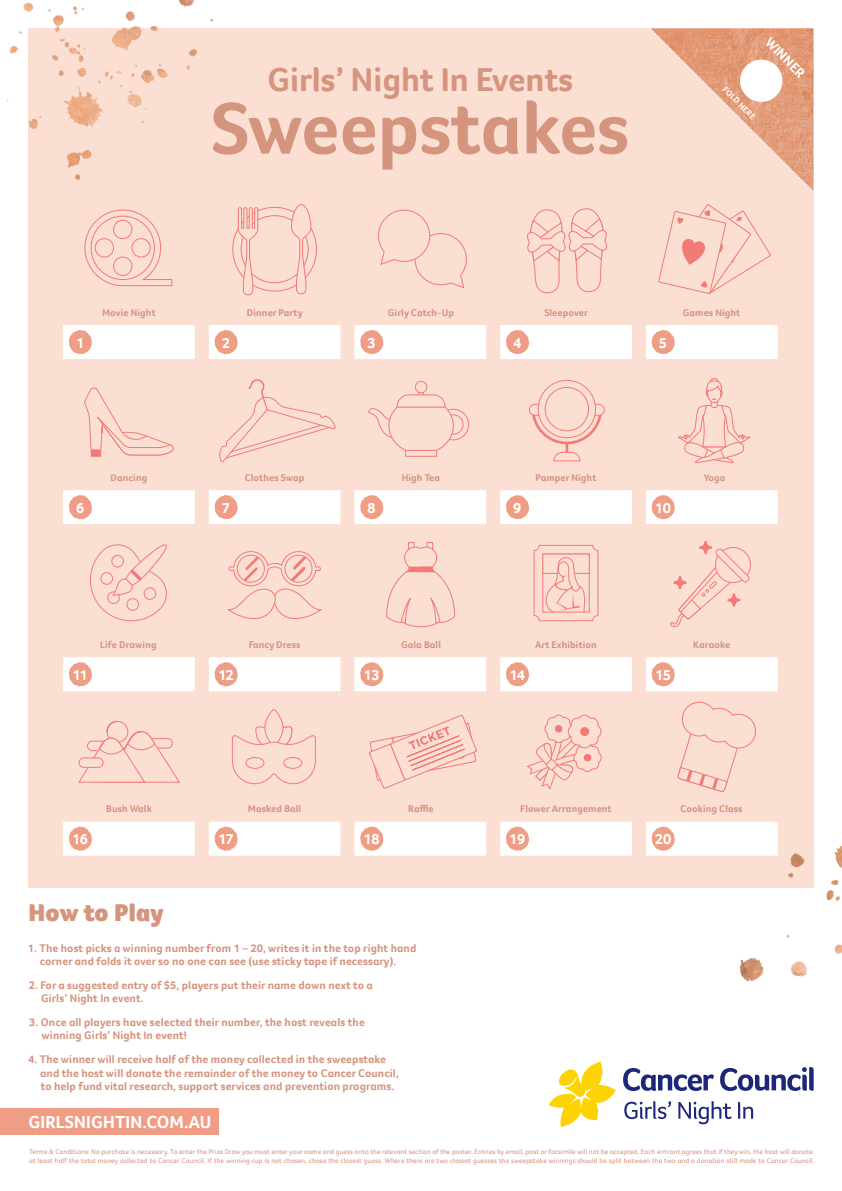
<style>
.page{position:relative;width:842px;height:1191px;background:#fff}
.page>*{position:absolute;margin:0;border:0;box-sizing:border-box;transform-origin:0 0}
.t1{font:700 74.6px "Foco CC";letter-spacing:-.005em;color:#d5947e}
.t2{font:700 34px "Foco CC";color:#d5947e}
.t3{font:900 25px "Foco CC";color:#d5947e}
.t4{font:700 17.9px "Foco CC";letter-spacing:.01em;color:#fff}
.t5{font:700 15px "Foco CC";letter-spacing:-.035em;color:#fff}
.t6{font:700 13.7px "Foco CC";color:#fff}
.t7{font:700 11.3px/13.6px "Foco CC";letter-spacing:.01em;color:#d5947e}
.t8{font:700 10px "Foco CC";letter-spacing:.01em;color:#d5947e}
.t9{font:700 8.5px "Foco CC";color:#fff}
.t10{font:7.1px/8.5px "Foco CC";letter-spacing:.005em;color:#d5947e}
</style>
<div class="page">
<div style="left:28px;top:28px;width:786px;height:859px;background:#fbdfd2"></div>
<svg style="left:650px;top:28px;width:164px;height:164px"></svg>
<svg style="left:219px;top:379px;width:117px;height:84px"></svg>
<svg style="left:368px;top:381px;width:101px;height:76px"></svg>
<svg style="left:549px;top:1061px;width:67px;height:65px"></svg>
<svg style="left:623px;top:1068px;width:52px;height:23px"></svg>
<svg style="left:624px;top:1101px;width:47px;height:18px"></svg>
<svg style="left:678px;top:1117px;width:53px;height:7px"></svg>
<div style="left:740px;top:60px;width:42px;height:42px;background:#fff;border-radius:50%"></div>
<img style="left:6px;top:0;width:208px;height:180px">
<img style="left:675px;top:846px;width:167px;height:271px">
<div style="left:0;top:1108px;width:218px;height:27px;background:#ef9d84"></div>
<svg style="left:63px;top:325px;width:132px;height:34px;background:#fdf5f3"></svg>
<svg style="left:646px;top:325px;width:132px;height:34px;background:#fdf5f3"></svg>
<svg style="left:209px;top:325px;width:131px;height:34px;background:#fdf5f3"></svg>
<svg style="left:354px;top:325px;width:132px;height:34px;background:#fdf5f2"></svg>
<svg style="left:500px;top:325px;width:132px;height:34px;background:#fdf5f3"></svg>
<svg style="left:658px;top:204px;width:113px;height:90px"></svg>
<svg style="left:63px;top:490px;width:132px;height:34px;background:#fdf5f2"></svg>
<svg style="left:646px;top:490px;width:132px;height:34px;background:#fdf5f2"></svg>
<svg style="left:209px;top:490px;width:131px;height:34px;background:#fdf5f2"></svg>
<svg style="left:354px;top:490px;width:132px;height:34px;background:#fdf5f2"></svg>
<svg style="left:500px;top:490px;width:132px;height:34px;background:#fdf5f2"></svg>
<svg style="left:63px;top:657px;width:132px;height:34px;background:#fdf5f2"></svg>
<svg style="left:646px;top:657px;width:132px;height:34px;background:#fdf5f2"></svg>
<svg style="left:209px;top:657px;width:131px;height:34px;background:#fdf5f2"></svg>
<svg style="left:354px;top:657px;width:132px;height:34px;background:#fdf5f2"></svg>
<svg style="left:500px;top:657px;width:132px;height:34px;background:#fdf5f2"></svg>
<svg style="left:63px;top:821px;width:132px;height:34px;background:#fdf4f2"></svg>
<svg style="left:646px;top:821px;width:132px;height:34px;background:#fdf4f2"></svg>
<svg style="left:209px;top:821px;width:131px;height:34px;background:#fdf4f2"></svg>
<svg style="left:354px;top:821px;width:132px;height:34px;background:#fdf4f2"></svg>
<svg style="left:500px;top:821px;width:132px;height:34px;background:#fdf4f2"></svg>
<svg style="left:84px;top:209px;width:89px;height:78px"></svg>
<div style="left:91px;top:216px;width:64px;height:64px;border:1px solid #f37a76;border-radius:50%"></div>
<div style="left:113px;top:220px;width:19px;height:19px;border:1px solid #f37a76;border-radius:50%"></div>
<div style="left:131px;top:238px;width:20px;height:19px;border:1px solid #f37a76;border-radius:50%"></div>
<div style="left:95px;top:238px;width:19px;height:19px;border:1px solid #f37a76;border-radius:50%"></div>
<div style="left:113px;top:256px;width:19px;height:20px;border:1px solid #f37a76;border-radius:50%"></div>
<svg style="left:290px;top:204px;width:22px;height:91px"></svg>
<svg style="left:237px;top:207px;width:22px;height:89px"></svg>
<svg style="left:527px;top:208px;width:81px;height:85px"></svg>
<svg style="left:538px;top:380px;width:58px;height:58px"></svg>
<div style="left:545px;top:387px;width:43px;height:44px;background:#fbdfd2;border-radius:50%"></div>
<div style="left:545px;top:387px;width:44px;height:44px;border:1px solid #f37a76;border-radius:50%"></div>
<svg style="left:529px;top:403px;width:76px;height:59px"></svg>
<svg style="left:84px;top:387px;width:90px;height:70px"></svg>
<svg style="left:227px;top:551px;width:95px;height:68px"></svg>
<div style="left:408px;top:542px;width:7px;height:9px;background:#fbdfd2;border:1px solid #f37a76"></div>
<svg style="left:427px;top:542px;width:6px;height:4px"></svg>
<svg style="left:386px;top:546px;width:69px;height:81px"></svg>
<svg style="left:90px;top:544px;width:77px;height:78px"></svg>
<svg style="left:78px;top:720px;width:102px;height:63px"></svg>
<div style="left:79px;top:757px;width:25px;height:11px;background:#fbdfd2;border:1px solid #f37a76;border-radius:5px"></div>
<svg style="left:369px;top:714px;width:108px;height:75px"></svg>
<svg style="left:526px;top:714px;width:76px;height:76px"></svg>
<svg style="left:677px;top:701px;width:79px;height:91px"></svg>
<svg style="left:378px;top:209px;width:89px;height:80px"></svg>
<svg style="left:670px;top:541px;width:81px;height:87px"></svg>
<svg style="left:231px;top:709px;width:85px;height:75px"></svg>
<div style="left:710px;top:378px;width:8px;height:6px;border:1px solid #f37a76;border-radius:50%"></div>
<svg style="left:678px;top:379px;width:73px;height:85px"></svg>
<svg style="left:588px;top:574px;width:2px;height:38px"></svg>
<div style="left:534px;top:545px;width:64px;height:76px;border:1px solid #f37a76;border-radius:5px"></div>
<div style="left:542px;top:553px;width:48px;height:21px;background:#fbdfd2;border:1px solid #f37a76"></div>
<svg style="left:542px;top:556px;width:46px;height:57px"></svg>
<p class="t2" style="left:267px;top:57px;width:307px">Girls’ Night In Events</p>
<p class="t1" style="left:211px;top:79px;width:420px">Sweepstakes</p>
<p class="t6" style="left:774px;top:33px;width:52px;rotate:45deg">WINNER</p>
<p class="t9" style="left:728px;top:84px;width:44px;rotate:45deg">FOLD HERE</p>
<p class="t8" style="left:102px;top:306px;width:55px">Movie Night</p>
<p class="t8" style="left:247px;top:306px;width:57px">Dinner Party</p>
<p class="t8" style="left:388px;top:306px;width:68px">Girly Catch-Up</p>
<p class="t8" style="left:544px;top:306px;width:45px">Sleepover</p>
<p class="t8" style="left:683px;top:306px;width:59px">Games Night</p>
<p class="t5" style="left:76px;top:333px;width:10px">1</p>
<p class="t5" style="left:222px;top:333px;width:10px">2</p>
<p class="t5" style="left:367px;top:333px;width:10px">3</p>
<p class="t5" style="left:513px;top:333px;width:10px">4</p>
<p class="t5" style="left:659px;top:333px;width:10px">5</p>
<p class="t8" style="left:111px;top:471px;width:38px">Dancing</p>
<p class="t8" style="left:245px;top:471px;width:61px">Clothes Swap</p>
<p class="t8" style="left:535px;top:471px;width:62px">Pamper Night</p>
<p class="t8" style="left:402px;top:471px;width:40px">High Tea</p>
<p class="t5" style="left:76px;top:498px;width:10px">6</p>
<p class="t5" style="left:222px;top:498px;width:10px">7</p>
<p class="t5" style="left:367px;top:498px;width:10px">8</p>
<p class="t5" style="left:513px;top:498px;width:10px">9</p>
<p class="t5" style="left:655px;top:498px;width:18px">10</p>
<p class="t8" style="left:704px;top:471px;width:23px">Yoga</p>
<p class="t8" style="left:100px;top:638px;width:58px">Life Drawing</p>
<p class="t8" style="left:249px;top:638px;width:53px">Fancy Dress</p>
<p class="t8" style="left:401px;top:638px;width:41px">Gala Ball</p>
<p class="t8" style="left:535px;top:638px;width:63px">Art Exhibition</p>
<p class="t5" style="left:73px;top:665px;width:17px">11</p>
<p class="t5" style="left:218px;top:665px;width:17px">12</p>
<p class="t5" style="left:364px;top:665px;width:17px">13</p>
<p class="t5" style="left:509px;top:665px;width:17px">14</p>
<p class="t5" style="left:655px;top:665px;width:17px">15</p>
<p class="t8" style="left:693px;top:638px;width:39px">Karaoke</p>
<p class="t8" style="left:106px;top:802px;width:47px">Bush Walk</p>
<p class="t8" style="left:408px;top:802px;width:27px">Raffle</p>
<p class="t8" style="left:520px;top:802px;width:93px">Flower Arrangement</p>
<p class="t8" style="left:680px;top:802px;width:64px">Cooking Class</p>
<p class="t8" style="left:248px;top:802px;width:55px">Masked Ball</p>
<p class="t5" style="left:72px;top:829px;width:17px">16</p>
<p class="t5" style="left:218px;top:829px;width:17px">17</p>
<p class="t5" style="left:364px;top:829px;width:18px">18</p>
<p class="t5" style="left:509px;top:829px;width:17px">19</p>
<p class="t5" style="left:655px;top:829px;width:18px">20</p>
<p class="t3" style="left:28px;top:896px;width:137px">How to Play</p>
<p class="t7" style="left:40px;top:940px;width:378px;text-indent:-12px">1. The host picks a winning number from 1 – 20, writes it in the top right hand corner and folds it over so no one can see (use sticky tape if necessary).</p>
<p class="t7" style="left:41px;top:978px;width:333px;text-indent:-12px">2. For a suggested entry of $5, players put their name down next to a<br>Girls’ Night In event.</p>
<p class="t7" style="left:42px;top:1015px;width:325px;text-indent:-12px">3. Once all players have selected their number, the host reveals the winning Girls’ Night In event!</p>
<p class="t7" style="left:40px;top:1052px;width:360px;text-indent:-12px">4. The winner will receive half of the money collected in the sweepstake and the host will donate the remainder of the money to Cancer Council, to help fund vital research, support services and prevention programs.</p>
<p class="t4" style="left:28px;top:1109px;width:185px">GIRLSNIGHTIN.COM.AU</p>
<p class="t10" style="left:29px;top:1147px;width:787px">Terms &amp; Conditions: No purchase is necessary. To enter the Prize Draw you must enter your name and guess onto the relevant section of the poster. Entries by email, post or facsimile will not be accepted. Each entrant agrees that if they win, the host will donate at least half the total money collected to Cancer Council. If the winning cup is not chosen, chose the closest guess. Where there are two closest guesses the sweepstake winnings should be split between the two and a donation still made to Cancer Council.</p>
</div>
